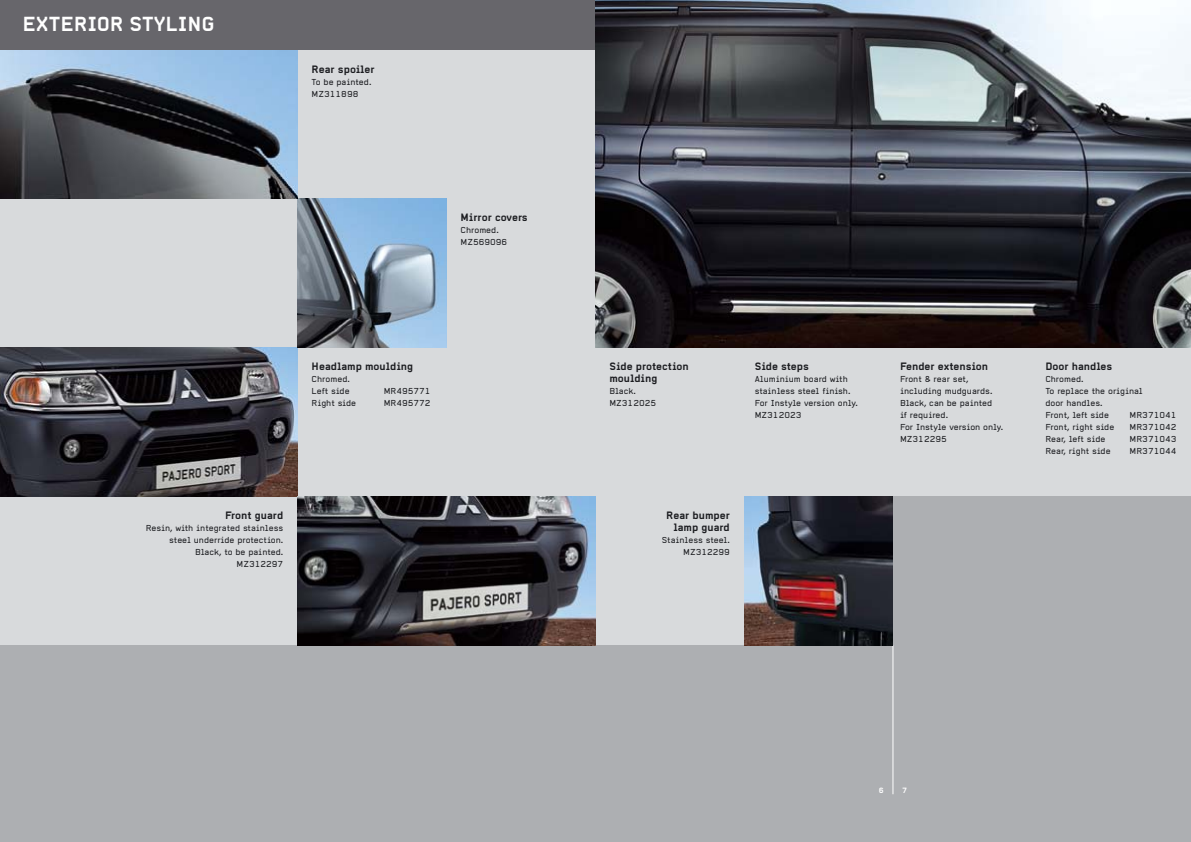
<style>
.page{position:relative;width:1191px;height:842px;background:#fff}
.page>*{position:absolute;margin:0;border:0;box-sizing:border-box;transform-origin:0 0}
.t1{font:700 20px "Alpha Headline";color:#fff}
.t2{font:700 10.5px/12px "Alpha Headline";color:#1b1c20}
.t3{font:8.5px/12px "Alpha Headline";color:#1b1c20}
.t4{font:700 7.5px "Alpha Headline";color:#fff}
</style>
<div class="page">
<div style="left:0;top:0;width:1190px;height:842px;background:#d8dadc"></div>
<div style="left:0;top:645px;width:1190px;height:197px;background:#adafb2"></div>
<div style="left:893px;top:497px;width:297px;height:345px;background:#adafb2"></div>
<hr style="left:892px;top:645px;width:1px;height:149px;background:#fff">
<div style="left:0;top:0;width:595px;height:50px;background:#67666b"></div>
<img style="left:595px;top:0;width:595px;height:348px">
<img style="left:0;top:347px;width:297px;height:149px">
<img style="left:297px;top:199px;width:149px;height:149px">
<img style="left:0;top:50px;width:297px;height:149px">
<img style="left:297px;top:497px;width:298px;height:148px">
<img style="left:744px;top:497px;width:149px;height:148px">
<h1 class="t1" style="left:22px;top:17px;width:194px">EXTERIOR STYLING</h1>
<p class="t2" style="left:312px;top:64px;width:65px">Rear spoiler</p>
<p class="t3" style="left:312px;top:77px;width:61px">To be painted.<br>MZ311898</p>
<p class="t2" style="left:460px;top:213px;width:69px">Mirror covers</p>
<p class="t3" style="left:460px;top:225px;width:48px">Chromed.<br>MZ569096</p>
<p class="t2" style="left:312px;top:362px;width:103px">Headlamp moulding</p>
<p class="t3" style="left:312px;top:374px;width:40px">Chromed.<br>Left side</p>
<p class="t3" style="left:384px;top:386px;width:48px">MR495771</p>
<p class="t3" style="left:312px;top:398px;width:46px">Right side</p>
<p class="t3" style="left:384px;top:398px;width:48px">MR495772</p>
<p class="t2" style="left:225px;top:511px;width:60px">Front guard</p>
<p class="t3" style="left:146px;top:523px;width:139px;text-align:right">Resin, with integrated stainless steel underride protection.<br>Black, to be painted.<br>MZ312297</p>
<p class="t2" style="left:609px;top:362px;width:81px">Side protection moulding</p>
<p class="t3" style="left:609px;top:386px;width:48px">Black.<br>MZ312025</p>
<p class="t2" style="left:754px;top:362px;width:56px">Side steps</p>
<p class="t3" style="left:754px;top:374px;width:105px">Aluminium board with stainless steel finish.<br>For Instyle version only.<br>MZ312023</p>
<p class="t2" style="left:666px;top:511px;width:65px;text-align:right">Rear bumper lamp guard</p>
<p class="t3" style="left:661px;top:535px;width:70px;text-align:right">Stainless steel.<br>MZ312299</p>
<p class="t2" style="left:900px;top:362px;width:89px">Fender extension</p>
<p class="t3" style="left:900px;top:374px;width:105px">Front &amp; rear set, including mudguards.<br>Black, can be painted<br>if required.<br>For Instyle version only.<br>MZ312295</p>
<p class="t2" style="left:1045px;top:362px;width:69px">Door handles</p>
<p class="t3" style="left:1045px;top:374px;width:99px">Chromed.<br>To replace the original door handles.<br>Front, left side</p>
<p class="t3" style="left:1129px;top:410px;width:48px">MR371041</p>
<p class="t3" style="left:1045px;top:422px;width:70px">Front, right side</p>
<p class="t3" style="left:1129px;top:422px;width:48px">MR371042</p>
<p class="t3" style="left:1045px;top:434px;width:61px">Rear, left side</p>
<p class="t3" style="left:1129px;top:434px;width:48px">MR371043</p>
<p class="t3" style="left:1045px;top:446px;width:67px">Rear, right side</p>
<p class="t3" style="left:1129px;top:446px;width:48px">MR371044</p>
<p class="t4" style="left:878px;top:788px;width:7px">6</p>
<p class="t4" style="left:902px;top:788px;width:7px">7</p>
</div>
